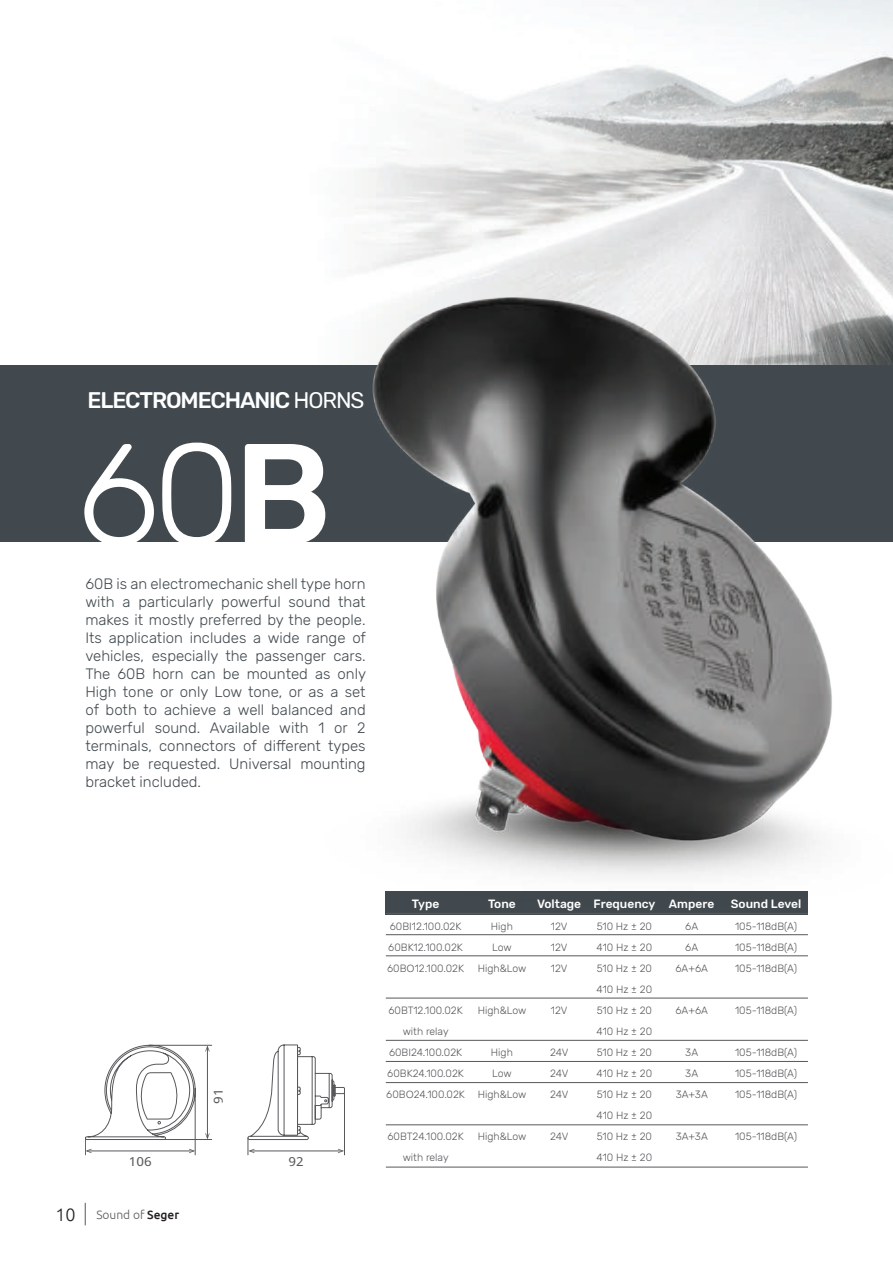
<style>
.page{position:relative;width:893px;height:1263px;background:#fff}
.page>*{position:absolute;margin:0;border:0;box-sizing:border-box;transform-origin:0 0}
.t1{font:300 143.1px "Rubik";color:#fff}
.t2{font:500 22.5px "Rubik";letter-spacing:-.05em;color:#fff}
.t3{font:300 15px/18px "Rubik";color:#41494e;text-align:justify}
.t4{font:12.45px "Droid Sans";color:#57585a;scale:1.11 1}
.t5{font:500 12px "Rubik";color:#fff}
.t6{font:300 12px "Ubuntu";color:#57585a}
.t7{font:300 10.5px/21px "Rubik";color:#57585a;text-align:center}
.s1{font-weight:400}
.s2{font-weight:500}
.s3{font-size:18px;color:#231f20}
.s4{font-weight:500;color:#231f20}
.s5{font-family:"Ubuntu"}
</style>
<div class="page">
<svg style="left:85px;top:1203px;width:1px;height:22px"></svg>
<img style="left:149px;top:0;width:744px;height:366px">
<div style="left:0;top:366px;width:893px;height:176px;background:#41494e"></div>
<div style="left:386px;top:891px;width:422px;height:23px;background:#41494e"></div>
<hr style="left:386px;top:934px;width:422px;height:1px;background:#57585a">
<hr style="left:386px;top:955px;width:422px;height:1px;background:#57585a">
<hr style="left:386px;top:1061px;width:422px;height:1px;background:#57585a">
<hr style="left:386px;top:1040px;width:422px;height:1px;background:#57585a">
<hr style="left:386px;top:913px;width:422px;height:1px;background:#57585a">
<hr style="left:386px;top:998px;width:422px;height:1px;background:#57585a">
<hr style="left:386px;top:1124px;width:422px;height:1px;background:#57585a">
<hr style="left:386px;top:1082px;width:422px;height:1px;background:#57585a">
<hr style="left:386px;top:1167px;width:422px;height:1px;background:#57585a">
<svg style="left:85px;top:1044px;width:260px;height:111px"></svg>
<img style="left:326px;top:297px;width:567px;height:610px">
<h2 class="t2" style="left:88px;top:387px;width:278px">ELECTROMECHANIC <span class="s1">HORNS</span></h2>
<h1 class="t1" style="left:76px;top:415px;width:257px">60<span class="s2">B</span></h1>
<p class="t3" style="left:85px;top:575px;width:282px">60B is an electromechanic shell type horn with a particularly powerful sound that makes it mostly preferred by the people.<br>Its application includes a wide range of vehicles, especially the passenger cars.<br>The 60B horn can be mounted as only High tone or only Low tone, or as a set of both to achieve a well balanced and powerful sound. Available with 1 or 2 terminals, connectors of different types may be requested. Universal mounting bracket included.</p>
<p class="t4" style="left:211px;top:1104px;width:15px;rotate:-90deg">91</p>
<p class="t4" style="left:129px;top:1154px;width:22px">106</p>
<p class="t4" style="left:289px;top:1154px;width:15px">92</p>
<p class="t6" style="left:55px;top:1207px;width:125px"><span class="s3">10</span> Sound of <span class="s4">Seger</span></p>
<p class="t5" style="left:412px;top:897px;width:29px">Type</p>
<p class="t7" style="left:387px;top:916px;width:79px;text-align:left">60BI12.100.02K<br>60BK12.100.02K<br>60B<span class="s5">O</span>12.100.02K</p>
<p class="t7" style="left:386px;top:1000px;width:80px">60BT12.100.02K with relay<br>60BI24.100.02K<br>60BK24.100.02K<br>60B<span class="s5">O</span>24.100.02K</p>
<p class="t7" style="left:387px;top:1126px;width:78px">60BT24.100.02K with relay</p>
<p class="t5" style="left:488px;top:897px;width:29px">Tone</p>
<p class="t7" style="left:478px;top:916px;width:50px">High<br>Low<br>High&amp;Low</p>
<p class="t7" style="left:478px;top:1000px;width:50px">High&amp;Low</p>
<p class="t7" style="left:478px;top:1042px;width:50px">High<br>Low<br>High&amp;Low</p>
<p class="t7" style="left:478px;top:1126px;width:50px">High&amp;Low</p>
<p class="t5" style="left:537px;top:897px;width:46px">Voltage</p>
<p class="t7" style="left:551px;top:916px;width:18px;text-align:justify">12V 12V 12V</p>
<p class="t7" style="left:551px;top:1000px;width:18px">12V</p>
<p class="t7" style="left:550px;top:1042px;width:20px;text-align:justify">24V 24V 24V</p>
<p class="t7" style="left:550px;top:1126px;width:20px">24V</p>
<p class="t5" style="left:594px;top:897px;width:63px">Frequency</p>
<p class="t7" style="left:597px;top:916px;width:57px;text-align:justify">510 Hz ± 20<br>410 Hz ± 20<br>510 Hz ± 20<br>410 Hz ± 20<br>510 Hz ± 20<br>410 Hz ± 20<br>510 Hz ± 20<br>410 Hz ± 20<br>510 Hz ± 20<br>410 Hz ± 20<br>510 Hz ± 20<br>410 Hz ± 20</p>
<p class="t5" style="left:669px;top:897px;width:47px">Ampere</p>
<p class="t7" style="left:675px;top:916px;width:34px">6A<br>6A<br>6A+6A</p>
<p class="t7" style="left:675px;top:1000px;width:34px">6A+6A</p>
<p class="t7" style="left:676px;top:1042px;width:34px">3A<br>3A<br>3A+3A</p>
<p class="t7" style="left:676px;top:1126px;width:34px">3A+3A</p>
<p class="t5" style="left:731px;top:897px;width:72px">Sound Level</p>
<p class="t7" style="left:735px;top:916px;width:63px;text-align:justify">105-118dB(A)<br>105-118dB(A)<br>105-118dB(A)</p>
<p class="t7" style="left:735px;top:1000px;width:63px">105-118dB(A)</p>
<p class="t7" style="left:735px;top:1042px;width:63px;text-align:justify">105-118dB(A)<br>105-118dB(A)<br>105-118dB(A)</p>
<p class="t7" style="left:735px;top:1126px;width:63px">105-118dB(A)</p>
</div>
